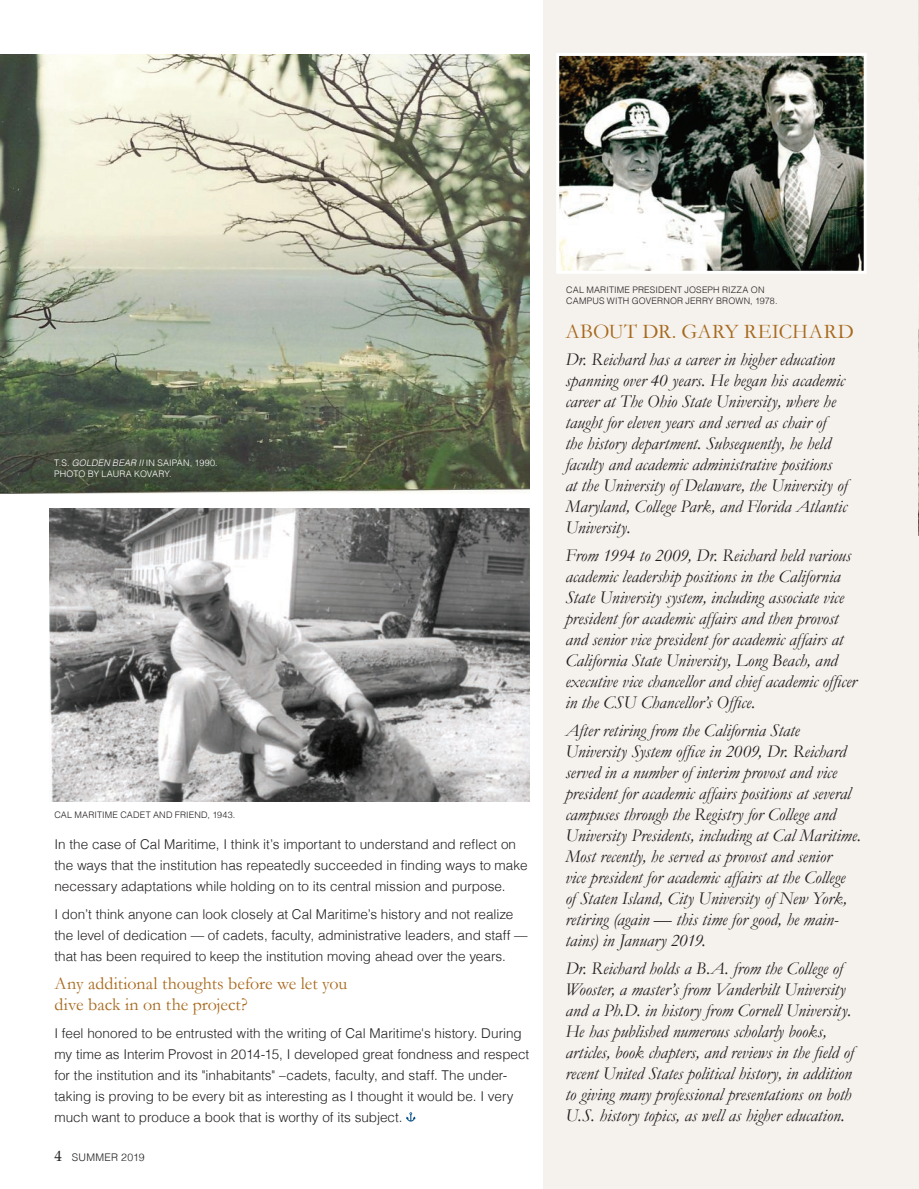
<style>
.page{position:relative;width:919px;height:1189px;background:#fff}
.page>*{position:absolute;margin:0;border:0;box-sizing:border-box;transform-origin:0 0}
.t1{font:21px "Garamond";letter-spacing:.015em;color:#a8691d}
.t2{font:italic 18px/21px "Garamond";letter-spacing:-.005em;color:#231f20}
.t3{font:18px/21px "Garamond";letter-spacing:-.005em;color:#a8691d}
.t4{font:300 13.5px/21px "Helvetica";color:#231f20}
.t5{font:300 10.5px "Helvetica";letter-spacing:.025em;color:#231f20}
.t6{font:300 9px/10.8px "Helvetica";letter-spacing:.015em;color:#231f20}
.t7{font:300 9px/10.8px "Helvetica";letter-spacing:.015em;color:#fff}
.s1{font-style:italic}
.s2{font-family:"Palatino";font-weight:400;font-size:15px}
</style>
<div class="page">
<div style="left:543px;top:0;width:375px;height:1189px;background:#f5f2ee"></div>
<svg style="left:406px;top:1112px;width:9px;height:9px"></svg>
<img style="left:50px;top:508px;width:480px;height:293px">
<img style="left:0;top:54px;width:530px;height:439px">
<img style="left:918px;top:1px;width:1px;height:534px">
<img style="left:560px;top:57px;width:303px;height:213px">
<div style="left:556px;top:53px;width:311px;height:221px;border:3px solid #fff"></div>
<p class="t7" style="left:54px;top:457px;width:165px">T.S. <span class="s1">GOLDEN BEAR II</span> IN SAIPAN, 1990.<br>PHOTO BY LAURA KOVARY.</p>
<p class="t6" style="left:54px;top:809px;width:182px">CAL MARITIME CADET AND FRIEND, 1943.</p>
<p class="t4" style="left:54px;top:833px;width:475px">In the case of Cal Maritime, I think it’s important to understand and reflect on the ways that the institution has repeatedly succeeded in finding ways to make necessary adaptations while holding on to its central mission and purpose.</p>
<p class="t4" style="left:54px;top:903px;width:475px">I don’t think anyone can look closely at Cal Maritime’s history and not realize the level of dedication — of cadets, faculty, administrative leaders, and staff — that has been required to keep the institution moving ahead over the years.</p>
<p class="t3" style="left:54px;top:972px;width:294px">Any additional thoughts before we let you dive back in on the project?</p>
<p class="t4" style="left:54px;top:1021px;width:476px">I feel honored to be entrusted with the writing of Cal Maritime's history. During my time as Interim Provost in 2014-15, I developed great fondness and respect for the institution and its "inhabitants" –cadets, faculty, and staff. The under&shy;taking is proving to be every bit as interesting as I thought it would be. I very much want to produce a book that is worthy of its subject.</p>
<p class="t5" style="left:54px;top:1148px;width:92px"><span class="s2">4</span> SUMMER 2019</p>
<p class="t6" style="left:566px;top:284px;width:213px">CAL MARITIME PRESIDENT JOSEPH RIZZA ON<br>CAMPUS WITH GOVERNOR JERRY BROWN, 1978.</p>
<p class="t1" style="left:565px;top:317px;width:290px">ABOUT DR. GARY REICHARD</p>
<p class="t2" style="left:565px;top:349px;width:283px">Dr. Reichard has a career in higher education spanning over 40 years. He began his academic career at The Ohio State University, where he taught for eleven years and served as chair of the history department. Subsequently, he held faculty and academic administrative positions at the University of Delaware, the University of Maryland, College Park, and Florida Atlantic University.</p>
<p class="t2" style="left:565px;top:544px;width:293px">From 1994 to 2009, Dr. Reichard held various academic leadership positions in the California State University system, including associate vice president for academic affairs and then provost and senior vice president for academic affairs at California State University, Long Beach, and executive vice chancellor and chief academic officer in the CSU Chancellor’s Office.</p>
<p class="t2" style="left:565px;top:719px;width:297px">After retiring from the California State University System office in 2009, Dr. Reichard served in a number of interim provost and vice president for academic affairs positions at several campuses through the Registry for College and University Presidents, including at Cal Maritime.<br>Most recently, he served as provost and senior<br>vice president for academic affairs at the College<br>of Staten Island, City University of New York, retiring (again — this time for good, he main&shy;tains) in January 2019.</p>
<p class="t2" style="left:565px;top:957px;width:290px">Dr. Reichard holds a B.A. from the College of Wooster, a master’s from Vanderbilt University and a Ph.D. in history from Cornell University.<br>He has published numerous scholarly books, articles, book chapters, and reviews in the field of recent United States political history, in addition to giving many professional presentations on both U.S. history topics, as well as higher education.</p>
</div>
